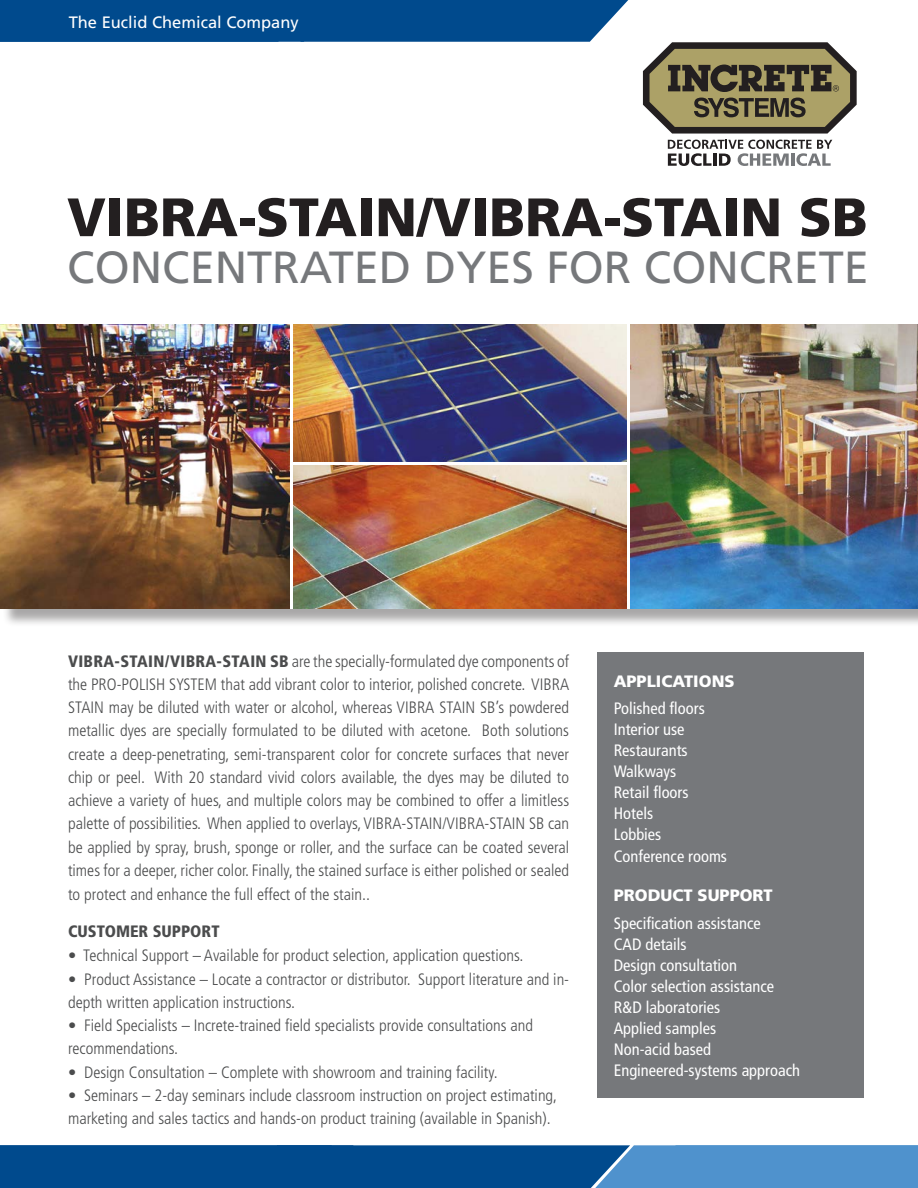
<style>
.page{position:relative;width:918px;height:1188px;background:#fff}
.page>*{position:absolute;margin:0;border:0;box-sizing:border-box;transform-origin:0 0}
.t1{font:900 54px "Frutiger LT Std";color:#231f20}
.t2{font:45px "Frutiger LT Std";color:#76787b}
.t3{font:300 condensed 16.5px/23.2px "Frutiger LT Std";color:#4b4c4d}
.t4{font:condensed 16.5px "Frutiger LT Std";color:#fff}
.t5{font:900 16.5px "Frutiger LT Std";color:#fff}
.t6{font:16.5px "Frutiger LT Std";color:#fff}
.t7{font:900 condensed 16.5px "Frutiger LT Std";color:#4b4c4d}
.s1{font-weight:900}
</style>
<div class="page">
<div style="left:2px;top:327px;width:916px;height:300px;background:#231f20;opacity:.39"></div>
<svg style="left:290px;top:324px;width:4px;height:285px"></svg>
<svg style="left:626px;top:324px;width:4px;height:285px"></svg>
<svg style="left:294px;top:462px;width:332px;height:4px"></svg>
<img style="left:294px;top:324px;width:332px;height:138px">
<img style="left:0;top:324px;width:289px;height:285px">
<img style="left:294px;top:466px;width:332px;height:143px">
<img style="left:630px;top:324px;width:288px;height:285px">
<div style="left:0;top:0;width:628px;height:42px;background:#004a8d"></div>
<svg style="left:643px;top:42px;width:214px;height:92px;background:#7f785a"></svg>
<svg style="left:668px;top:140px;width:164px;height:26px"></svg>
<svg style="left:0;top:1145px;width:918px;height:43px;background:#1b63a2"></svg>
<div style="left:598px;top:652px;width:266px;height:445px;background:#76787b"></div>
<p class="t6" style="left:69px;top:13px;width:232px">The Euclid Chemical Company</p>
<p class="t1" style="left:67px;top:185px;width:802px">VIBRA-STAIN/VIBRA-STAIN SB</p>
<p class="t2" style="left:67px;top:241px;width:803px">CONCENTRATED DYES FOR CONCRETE</p>
<p class="t3" style="left:68px;top:650px;width:503px;text-align:justify"><span class="s1">VIBRA-STAIN/VIBRA-STAIN SB</span> are the specially-formulated dye components of the PRO-POLISH SYSTEM that add vibrant color to interior, polished concrete. VIBRA STAIN may be diluted with water or alcohol, whereas VIBRA STAIN SB’s powdered metallic dyes are specially formulated to be diluted with acetone. Both solutions create a deep-penetrating, semi-transparent color for concrete surfaces that never chip or peel. With 20 standard vivid colors available, the dyes may be diluted to achieve a variety of hues, and multiple colors may be combined to offer a limitless palette of possibilities. When applied to overlays, VIBRA-STAIN/VIBRA-STAIN SB can be applied by spray, brush, sponge or roller, and the surface can be coated several times for a deeper, richer color. Finally, the stained surface is either polished or sealed to protect and enhance the full effect of the stain..</p>
<p class="t7" style="left:68px;top:922px;width:153px">CUSTOMER SUPPORT</p>
<p class="t3" style="left:68px;top:944px;width:457px">• Technical Support – Available for product selection, application questions.</p>
<p class="t3" style="left:68px;top:968px;width:503px">• Product Assistance – Locate a contractor or distributor. Support literature and in&shy;depth written application instructions.</p>
<p class="t3" style="left:68px;top:1014px;width:467px">• Field Specialists – Increte-trained field specialists provide consultations and recommendations.</p>
<p class="t3" style="left:68px;top:1061px;width:431px">• Design Consultation – Complete with showroom and training facility.</p>
<p class="t3" style="left:68px;top:1084px;width:491px">• Seminars – 2-day seminars include classroom instruction on project estimating, marketing and sales tactics and hands-on product training (available in Spanish).</p>
<p class="t5" style="left:614px;top:671px;width:122px">APPLICATIONS</p>
<p class="t4" style="left:614px;top:699px;width:93px">Polished floors</p>
<p class="t4" style="left:614px;top:720px;width:72px">Interior use</p>
<p class="t4" style="left:614px;top:741px;width:75px">Restaurants</p>
<p class="t4" style="left:614px;top:762px;width:64px">Walkways</p>
<p class="t4" style="left:614px;top:783px;width:76px">Retail floors</p>
<p class="t4" style="left:614px;top:804px;width:41px">Hotels</p>
<p class="t4" style="left:614px;top:825px;width:49px">Lobbies</p>
<p class="t4" style="left:614px;top:846px;width:115px">Conference rooms</p>
<p class="t5" style="left:614px;top:885px;width:160px">PRODUCT SUPPORT</p>
<p class="t4" style="left:614px;top:913px;width:149px">Specification assistance</p>
<p class="t4" style="left:614px;top:934px;width:74px">CAD details</p>
<p class="t4" style="left:614px;top:955px;width:125px">Design consultation</p>
<p class="t4" style="left:614px;top:976px;width:162px">Color selection assistance</p>
<p class="t4" style="left:614px;top:997px;width:108px">R&amp;D laboratories</p>
<p class="t4" style="left:614px;top:1018px;width:104px">Applied samples</p>
<p class="t4" style="left:614px;top:1039px;width:99px">Non-acid based</p>
<p class="t4" style="left:614px;top:1060px;width:188px">Engineered-systems approach</p>
</div>
